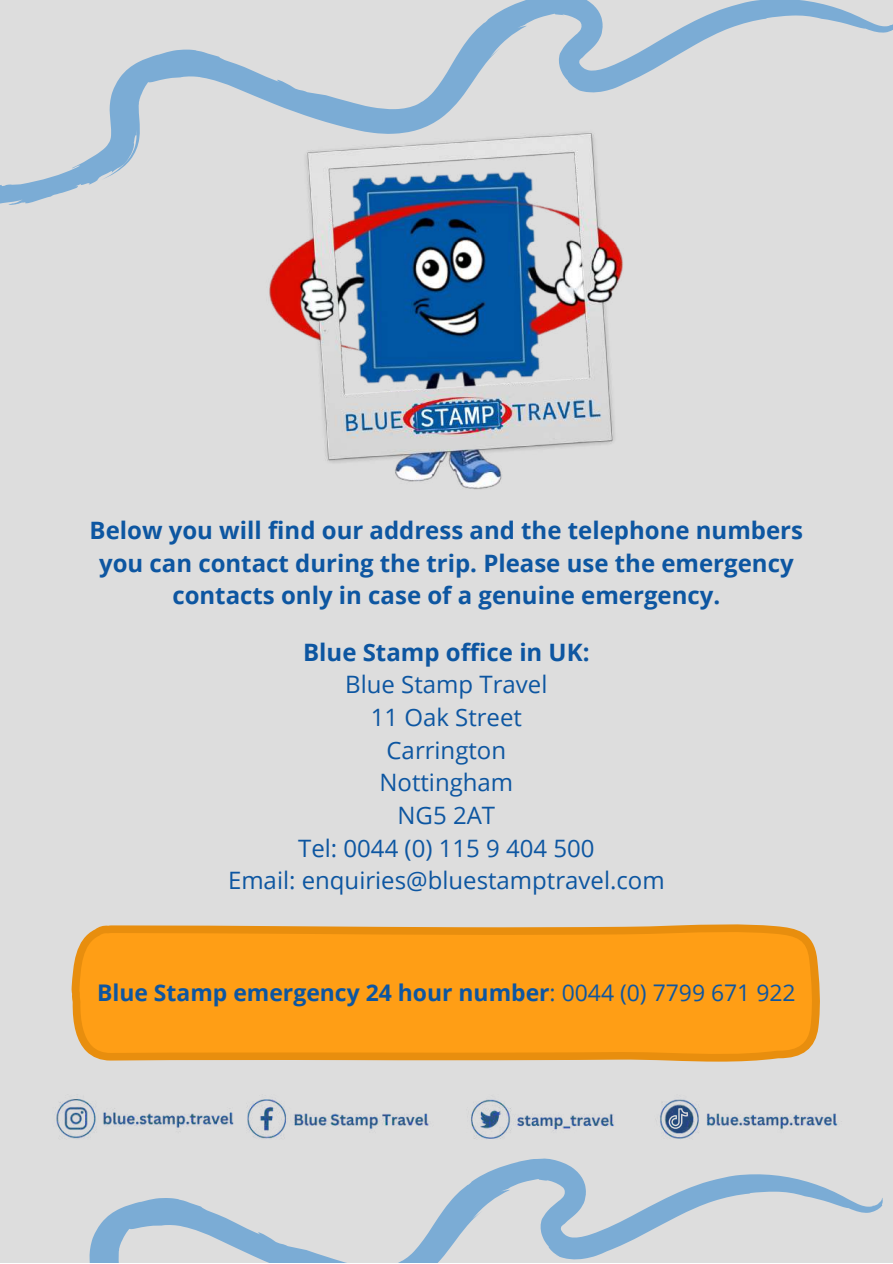
<style>
.page{position:relative;width:893px;height:1264px;background:#fff}
.page>*{position:absolute;margin:0;border:0;box-sizing:border-box;transform-origin:0 0}
.t1{font:700 24px/32.5px "Open Sans";color:#0d56a1;text-align:center}
.t2{font:24px/32.5px "Open Sans";color:#0d56a1;text-align:center}
.t3{font:700 22.95px "Open Sans";color:#0d56a1}
.s1{font-weight:400}
</style>
<div class="page">
<div style="left:0;top:0;width:892px;height:1262px;background:#ddd"></div>
<svg style="left:89px;top:1195px;width:794px;height:67px"></svg>
<svg style="left:71px;top:924px;width:749px;height:118px;fill:#ff9e15"></svg>
<img style="left:56px;top:1042px;width:784px;height:153px">
<svg style="left:667px;top:1107px;width:21px;height:22px"></svg>
<svg style="left:0;top:0;width:892px;height:205px"></svg>
<img style="left:255px;top:115px;width:382px;height:374px">
<p class="t1" style="left:90px;top:513px;width:715px">Below you will find our address and the telephone numbers you can contact during the trip. Please use the emergency contacts only in case of a genuine emergency.</p>
<p class="t1" style="left:303px;top:635px;width:288px">Blue Stamp office in UK:</p>
<p class="t2" style="left:228px;top:668px;width:438px">Blue Stamp Travel<br>11 Oak Street<br>Carrington<br>Nottingham<br>NG5 2AT<br>Tel: 0044 (0) 115 9 404 500<br>Email: enquiries@bluestamptravel.com</p>
<p class="t3" style="left:97px;top:976px;width:700px">Blue Stamp emergency 24 hour number<span class="s1">: 0044 (0) 7799 671 922</span></p>
</div>
